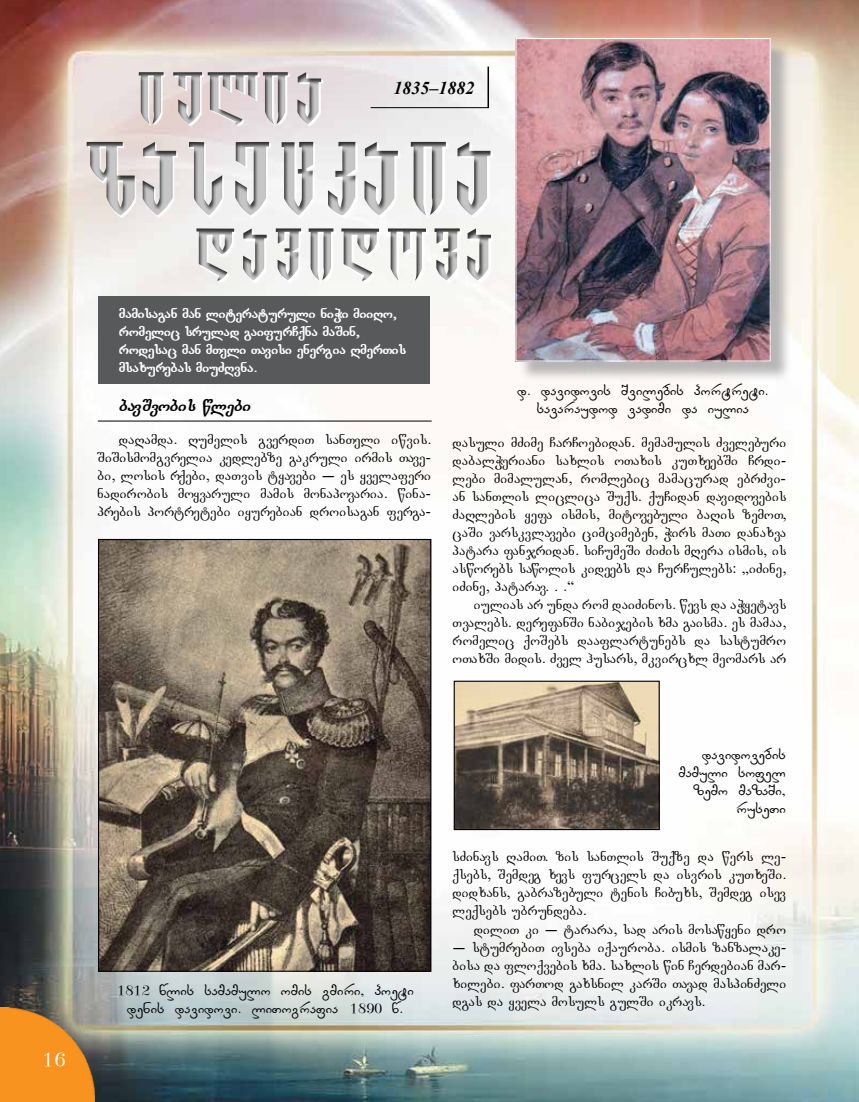
<style>
.page{position:relative;width:859px;height:1102px;background:#fff}
.page>*{position:absolute;margin:0;border:0;box-sizing:border-box;transform-origin:0 0}
.t1{font:97.5px "Geo Bombay";letter-spacing:-.025em;color:#c6c6c7}
.t2{font:69px "Geo Bombay";letter-spacing:-.025em;color:#c6c6c7}
.t3{font:21px "Geo Eka";color:#fff}
.t4{font:italic 700 18px "Geo Liter Nusx";color:#000}
.t5{font:italic 700 18px "Times New Roman";color:#000}
.t6{font:15px/18px "Geo Liter Nusx Normal";color:#000;text-align:justify}
.t7{font:15px/18px "Geo Eka";color:#000;text-align:center}
.t8{font:700 15px/18px "Geo Liter Nusx";letter-spacing:-.01em;color:#fff}
</style>
<div class="page">
<img style="left:0;top:0;width:859px;height:1101px">
<div style="left:98px;top:296px;width:332px;height:88px;background:#58595b"></div>
<div style="left:518px;top:41px;width:274px;height:341px;background:#88888a;opacity:.6"></div>
<img style="left:517px;top:40px;width:252px;height:319px">
<div style="left:515px;top:38px;width:256px;height:323px;border:1px solid #fff"></div>
<div style="left:82px;top:69px;width:496px;height:223px;background:#000;opacity:.75"></div>
<hr style="left:371px;top:107px;width:118px;height:1px;background:#000">
<hr style="left:487px;top:67px;width:2px;height:41px;background:#000">
<img style="left:100px;top:541px;width:329px;height:428px">
<div style="left:98px;top:539px;width:333px;height:432px;border:1px solid #000"></div>
<img style="left:456px;top:682px;width:202px;height:146px">
<div style="left:454px;top:680px;width:206px;height:150px;border:1px solid #000"></div>
<img style="left:0;top:1007px;width:95px;height:94px">
<hr style="left:98px;top:420px;width:334px;height:1px;background:#000">
<h2 class="t2" style="left:136px;top:63px;width:195px">IULIA</h2>
<h1 class="t1" style="left:83px;top:129px;width:421px">ZASECKAIA</h1>
<p class="t5" style="left:394px;top:76px;width:82px">1835–1882</p>
<h2 class="t2" style="left:194px;top:219px;width:307px">DAVIDOVA</h2>
<p class="t8" style="left:119px;top:304px;width:288px">MAMISAGAN MAN LITERATURULI NIWI MIIRO, ROMELIC SRULAD GAIFURCQNA MASIN, RODESAC MAN MTELI TAVISI ENERGIA RMERTIS MSAXUREBAS MIUZRVNA.</p>
<p class="t4" style="left:119px;top:395px;width:138px">BAVSVOBIS WLE BI</p>
<p class="t7" style="left:517px;top:382px;width:253px">D. DAVIDOVIS SVILEBIS PORTRETI.<br>SAVARAUDOD VADIMI DA IULIA</p>
<p class="t6" style="left:98px;top:431px;width:335px;text-indent:21px">DARAMDA. RUMELIS GVERDIT SANTELI IWVIS.<br>SISISMOMGVRELIA KEDLEBZE GAKRULI IRMIS TAVE-BI, LOSIS RQEBI, DATVIS TYAVEBI _ ES YVELAFERI NADIROBIS MOYVARULI MAMIS MONAPOVARIA. WINA-PREBIS PORTRETEBI IYUREBIAN DROISAGAN FERGA-</p>
<p class="t6" style="left:453px;top:434px;width:335px">DASULI MZIME CARCOEBIDAN. MEMAMULIS ZVELEBURI DABALWERIANI SAXLIS OTAXIS KUTXEEBSI CRDI-LEBI MIMALULAN, ROMLEBIC MAMACURAD EBRZVI-AN SANTLIS LICLICA SUQS. QUCIDAN DAVIDOVEBIS ZARLEBIS YEFA ISMIS, MITOVEBULI BARIS ZEMOT, CASI VARSKVLAVEBI CIMCIMEBEN, WIRS MATI DANAXVA PATARA FANJRIDAN. SICUMESI ZIZIS MRERA ISMIS, IS ASWOREBS SAWOLIS KIDEEBS DA CURCULEBS: `IZINE, IZINE, PATARAV. . .~</p>
<p class="t6" style="left:453px;top:596px;width:335px;text-indent:21px">IULIAS AR UNDA ROM DAIZINOS. WEVS DA AWYETAVS TVALEBS. DEREFANSI NABIJEBIS XMA GAISMA. ES MAMAA, ROMELIC QOSEBS DAAFLARTUNEBS DA SASTUMRO OTAXSI MIDIS. ZVEL HUSARS, MKVIRCXL MEOMARS AR</p>
<h3 class="t3" style="left:41px;top:1047px;width:24px">16</h3>
<p class="t7" style="left:116px;top:982px;width:299px">1812 WLIS SAMAMULO OMIS GMIRI, POETI<br>DENIS DAVIDOVI. LITOGRAFIA 1890 W.</p>
<p class="t7" style="left:679px;top:746px;width:109px;text-align:right">DAVIDOVEBIS<br>MAMULI SOFEL<br>ZEMO MAZASI,<br>RUSETI</p>
<p class="t6" style="left:453px;top:848px;width:335px">SZINAVS RAMIT. ZIS SANTLIS SUQZE DA WERS LE-QSEBS, SEMDEG XEVS FURCELS DA ISVRIS KUTXESI.<br>DIDXANS, GABRAZEBULI TENIS CIBUXS, SEMDEG ISEV LEQSEBS UBRUNDEBA.</p>
<p class="t6" style="left:453px;top:920px;width:335px;text-indent:21px">DILIT KI _ TARARA, SAD ARIS MOSAWYENI DRO _ STUMREBIT IVSEBA IQAUROBA. ISMIS ZANZALAKE-BISA DA FLOQVEBIS XMA. SAXLIS WIN CERDEBIAN MAR-XILEBI. FARTOD GAXSNIL KARSI TAVAD MASPINZELI DGAS DA YVELA MOSULS GULSI IKRAVS.</p>
</div>
